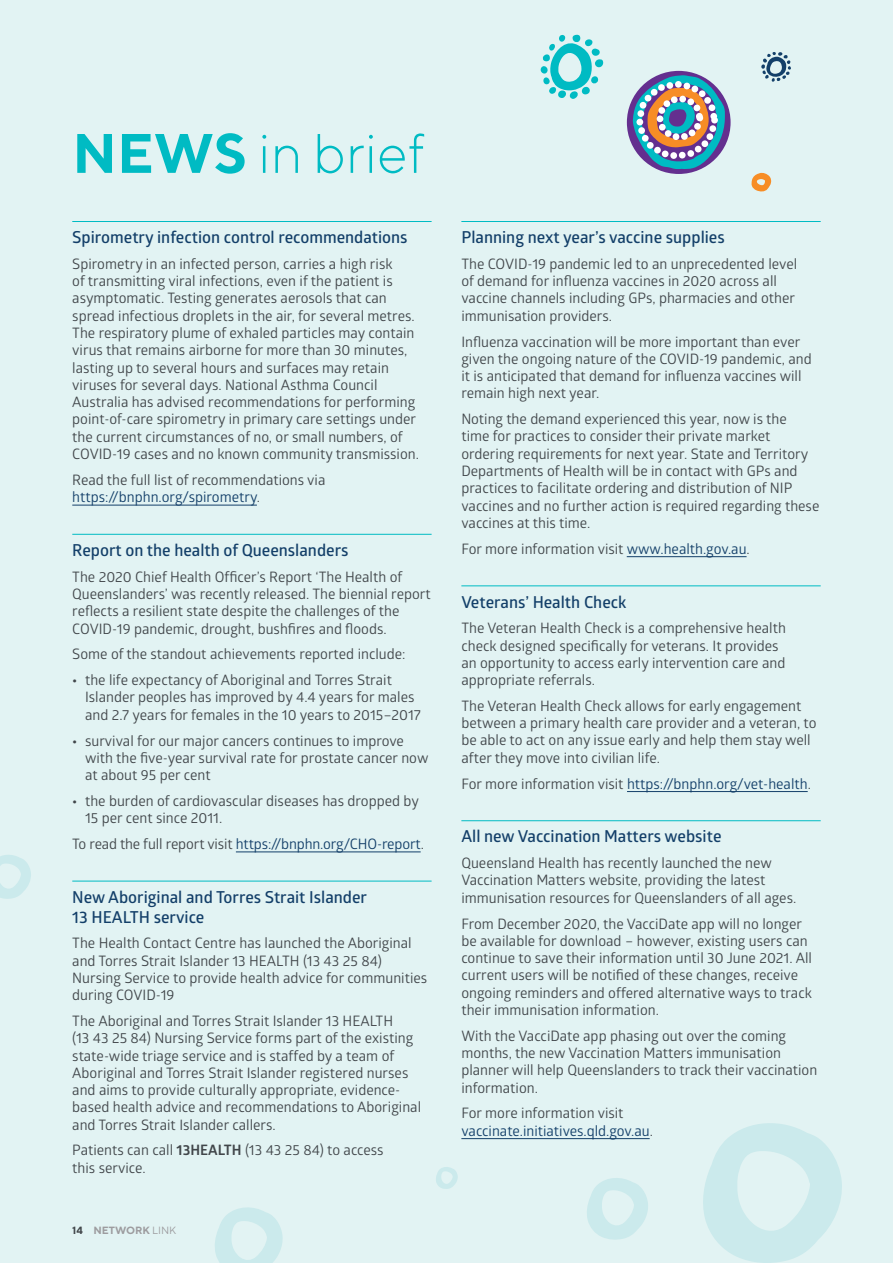
<style>
.page{position:relative;width:893px;height:1263px;background:#e2f3f3}
.page>*{position:absolute;margin:0;border:0;box-sizing:border-box;transform-origin:0 0}
.t1{font:300 55.5px "TT Norms";color:#00bbc3}
.t2{font:600 16.5px/19.8px "Glober";color:#133f69}
.t3{font:14.4px/17.2px "Glober";color:#41464a}
.t4{font:14.4px/17.2px "Glober";color:#133f69}
.t5{font:700 10.5px "TT Norms";color:#9d9c9f}
.s1{font-weight:700}
.s2{color:#133f69}
.s3{color:#41464a}
.s4{font-weight:400}
</style>
<div class="page">
<svg style="left:761px;top:52px;width:30px;height:30px"></svg>
<svg style="left:541px;top:35px;width:62px;height:64px"></svg>
<div style="left:627px;top:71px;width:104px;height:103px;background:#642f8f;border-radius:50%"></div>
<svg style="left:633px;top:75px;width:92px;height:94px"></svg>
<div style="left:694px;top:123px;width:7px;height:7px;background:#fff;border-radius:50%"></div>
<div style="left:696px;top:115px;width:7px;height:6px;background:#fff;border-radius:50%"></div>
<svg style="left:751px;top:172px;width:20px;height:20px"></svg>
<svg style="left:0;top:855px;width:31px;height:44px"></svg>
<svg style="left:215px;top:1207px;width:68px;height:56px"></svg>
<svg style="left:587px;top:1178px;width:61px;height:62px"></svg>
<svg style="left:703px;top:1123px;width:139px;height:140px"></svg>
<svg style="left:436px;top:1167px;width:22px;height:22px"></svg>
<hr style="left:72px;top:221px;width:360px;height:1px;background:#00bbc3">
<hr style="left:72px;top:505px;width:185px;height:1px;background:#133f69">
<hr style="left:72px;top:534px;width:360px;height:1px;background:#00bbc3">
<hr style="left:236px;top:852px;width:185px;height:1px;background:#133f69">
<hr style="left:72px;top:881px;width:360px;height:1px;background:#00bbc3">
<hr style="left:461px;top:221px;width:360px;height:1px;background:#00bbc3">
<hr style="left:627px;top:556px;width:120px;height:1px;background:#133f69">
<hr style="left:461px;top:585px;width:360px;height:1px;background:#00bbc3">
<hr style="left:627px;top:791px;width:181px;height:1px;background:#133f69">
<hr style="left:461px;top:820px;width:360px;height:1px;background:#00bbc3">
<hr style="left:461px;top:1138px;width:189px;height:1px;background:#133f69">
<h1 class="t1" style="left:72px;top:119px;width:354px"><span class="s1">NEWS</span> in brief</h1>
<p class="t2" style="left:72px;top:227px;width:337px">Spirometry infection control recommendations</p>
<p class="t3" style="left:72px;top:255px;width:348px">Spirometry in an infected person, carries a high risk<br>of transmitting viral infections, even if the patient is asymptomatic. Testing generates aerosols that can spread infectious droplets in the air, for several metres.<br>The respiratory plume of exhaled particles may contain virus that remains airborne for more than 30 minutes, lasting up to several hours and surfaces may retain viruses for several days. National Asthma Council Australia has advised recommendations for performing point-of-care spirometry in primary care settings under the current circumstances of no, or small numbers, of COVID-19 cases and no known community transmission.</p>
<p class="t3" style="left:72px;top:470px;width:255px">Read the full list of recommendations via <span class="s2">https://bnphn.org/spirometry</span>.</p>
<p class="t2" style="left:72px;top:540px;width:278px">Report on the health of Queenslanders</p>
<p class="t3" style="left:72px;top:567px;width:360px">The 2020 Chief Health Officer’s Report ‘The Health of Queenslanders’ was recently released. The biennial report reflects a resilient state despite the challenges of the COVID-19 pandemic, drought, bushfires and floods.</p>
<p class="t3" style="left:72px;top:645px;width:335px">Some of the standout achievements reported include:</p>
<p class="t3" style="left:85px;top:671px;width:338px;text-indent:-13px"><span class="s1">•</span> the life expectancy of Aboriginal and Torres Strait<br>Islander peoples has improved by 4.4 years for males and 2.7 years for females in the 10 years to 2015–2017</p>
<p class="t3" style="left:85px;top:731px;width:345px;text-indent:-13px"><span class="s1">•</span> survival for our major cancers continues to improve with the five-year survival rate for prostate cancer now at about 95 per cent</p>
<p class="t3" style="left:85px;top:791px;width:335px;text-indent:-13px"><span class="s1">•</span> the burden of cardiovascular diseases has dropped by<br>15 per cent since 2011.</p>
<p class="t4" style="left:72px;top:834px;width:353px"><span class="s3">To read the full report visit</span> https://bnphn.org/CHO-report<span class="s3">.</span></p>
<p class="t2" style="left:72px;top:886px;width:296px">New Aboriginal and Torres Strait Islander<br>13 HEALTH service</p>
<p class="t3" style="left:72px;top:934px;width:356px">The Health Contact Centre has launched the Aboriginal and Torres Strait Islander 13 HEALTH (13 43 25 84)<br>Nursing Service to provide health advice for communities during COVID-19</p>
<p class="t3" style="left:72px;top:1011px;width:350px">The Aboriginal and Torres Strait Islander 13 HEALTH<br>(13 43 25 84) Nursing Service forms part of the existing state-wide triage service and is staffed by a team of Aboriginal and Torres Strait Islander registered nurses and aims to provide culturally appropriate, evidence&shy;based health advice and recommendations to Aboriginal and Torres Strait Islander callers.</p>
<p class="t3" style="left:72px;top:1141px;width:313px">Patients can call <span class="s1">13HEALTH</span> (13 43 25 84) to access this service.</p>
<p class="t5" style="left:72px;top:1223px;width:106px"><span class="s3">14</span> NETWORK <span class="s4">LINK</span></p>
<p class="t2" style="left:461px;top:227px;width:265px">Planning next year’s vaccine supplies</p>
<p class="t3" style="left:461px;top:255px;width:337px">The COVID-19 pandemic led to an unprecedented level of demand for influenza vaccines in 2020 across all vaccine channels including GPs, pharmacies and other immunisation providers.</p>
<p class="t3" style="left:461px;top:332px;width:352px">Influenza vaccination will be more important than ever given the ongoing nature of the COVID-19 pandemic, and it is anticipated that demand for influenza vaccines will remain high next year.</p>
<p class="t3" style="left:461px;top:410px;width:359px">Noting the demand experienced this year, now is the<br>time for practices to consider their private market ordering requirements for next year. State and Territory Departments of Health will be in contact with GPs and practices to facilitate ordering and distribution of NIP vaccines and no further action is required regarding these vaccines at this time.</p>
<p class="t3" style="left:461px;top:539px;width:290px">For more information visit <span class="s2">www.health.gov.au</span>.</p>
<p class="t2" style="left:461px;top:591px;width:167px">Veterans’ Health Check</p>
<p class="t3" style="left:461px;top:619px;width:326px">The Veteran Health Check is a comprehensive health check designed specifically for veterans. It provides an opportunity to access early intervention care and appropriate referrals.</p>
<p class="t3" style="left:461px;top:697px;width:357px">The Veteran Health Check allows for early engagement between a primary health care provider and a veteran, to be able to act on any issue early and help them stay well after they move into civilian life.</p>
<p class="t4" style="left:461px;top:774px;width:351px"><span class="s3">For more information visit</span> https://bnphn.org/vet-health<span class="s3">.</span></p>
<p class="t2" style="left:461px;top:826px;width:262px">All new Vaccination Matters website</p>
<p class="t3" style="left:461px;top:854px;width:336px">Queensland Health has recently launched the new<br>Vaccination Matters website, providing the latest immunisation resources for Queenslanders of all ages.</p>
<p class="t3" style="left:461px;top:914px;width:352px">From December 2020, the VacciDate app will no longer be available for download – however, existing users can continue to save their information until 30 June 2021. All current users will be notified of these changes, receive ongoing reminders and offered alternative ways to track their immunisation information.</p>
<p class="t3" style="left:461px;top:1026px;width:357px">With the VacciDate app phasing out over the coming months, the new Vaccination Matters immunisation planner will help Queenslanders to track their vaccination information.</p>
<p class="t4" style="left:461px;top:1104px;width:193px"><span class="s3">For more information visit </span>vaccinate.initiatives.qld.gov.au<span class="s3">.</span></p>
</div>
